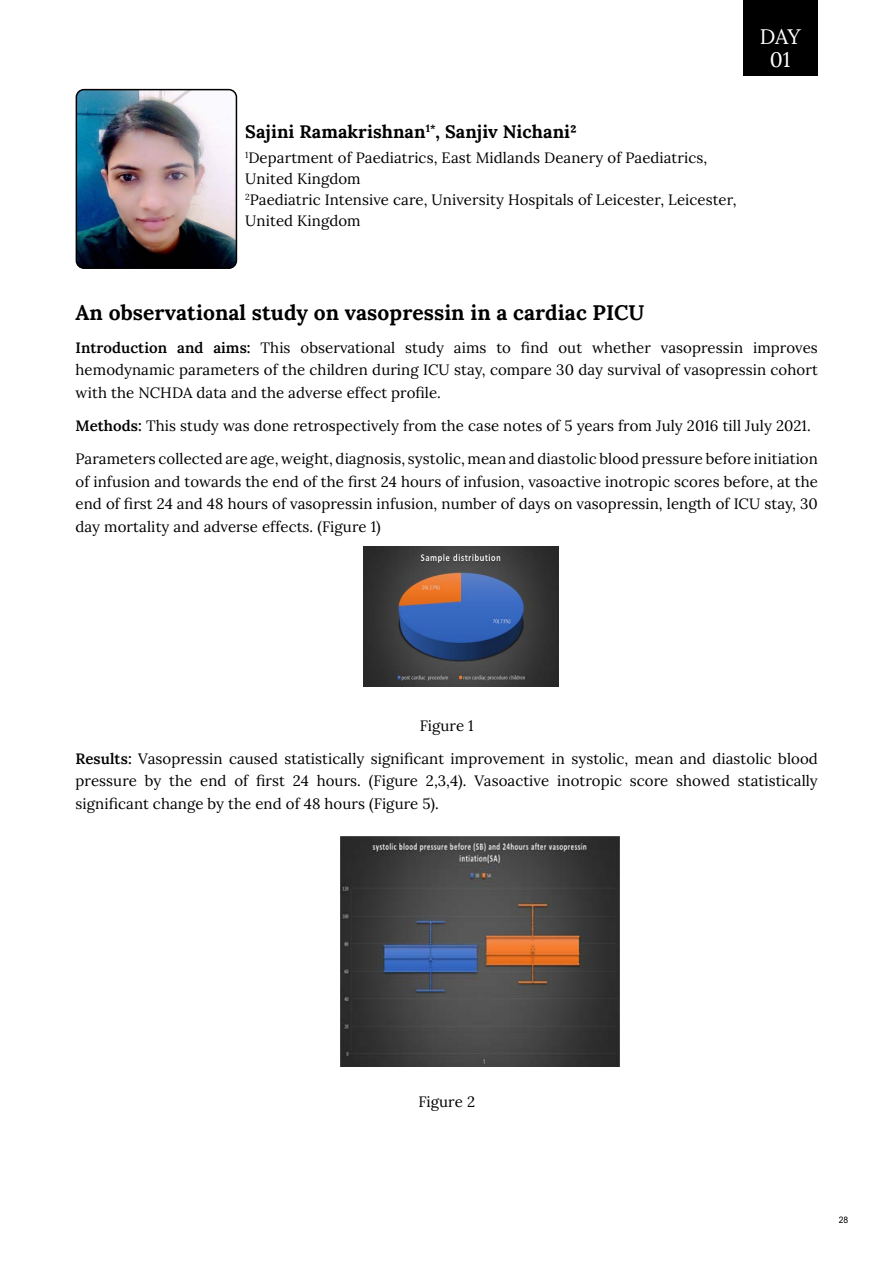
<style>
.page{position:relative;width:893px;height:1263px;background:#fff}
.page>*{position:absolute;margin:0;border:0;box-sizing:border-box;transform-origin:0 0}
.t1{font:700 21px "Lora";letter-spacing:.005em;color:#000}
.t2{font:21px/23.2px "Lora";color:#fff;text-align:center}
.t3{font:700 18px "Lora";letter-spacing:.005em;color:#000}
.t4{font:15px/22.5px "Lora";letter-spacing:.005em;color:#000;text-align:justify}
.t5{font:9px "Arial";color:#000;scale:.95 1}
.s1{font-weight:600}
</style>
<div class="page">
<div style="left:743px;top:0;width:74px;height:76px;background:#000"></div>
<img style="left:76px;top:90px;width:158px;height:176px">
<div style="left:76px;top:89px;width:161px;height:180px;border:2px solid #000;border-radius:8px"></div>
<img style="left:363px;top:546px;width:195px;height:140px">
<img style="left:340px;top:836px;width:280px;height:230px">
<p class="t3" style="left:245px;top:117px;width:333px">Sajini Ramakrishnan<sup>1*</sup>, Sanjiv Nichani²</p>
<p class="t4" style="left:245px;top:146px;width:493px;line-height:21px;text-align:left"><sup>1</sup>Department of Paediatrics, East Midlands Deanery of Paediatrics, United Kingdom<br><sup>2</sup>Paediatric Intensive care, University Hospitals of Leicester, Leicester, United Kingdom</p>
<h1 class="t2" style="left:760px;top:23px;width:43px">DAY<br>01</h1>
<h1 class="t1" style="left:76px;top:295px;width:570px">An observational study on vasopressin in a cardiac PICU</h1>
<p class="t4" style="left:76px;top:335px;width:744px"><span class="s1">Introduction and aims:</span> This observational study aims to find out whether vasopressin improves hemodynamic parameters of the children during ICU stay, compare 30 day survival of vasopressin cohort with the NCHDA data and the adverse effect profile.</p>
<p class="t4" style="left:76px;top:413px;width:737px"><span class="s1">Methods:</span> This study was done retrospectively from the case notes of 5 years from July 2016 till July 2021.</p>
<p class="t4" style="left:76px;top:447px;width:744px">Parameters collected are age, weight, diagnosis, systolic, mean and diastolic blood pressure before initiation of infusion and towards the end of the first 24 hours of infusion, vasoactive inotropic scores before, at the end of first 24 and 48 hours of vasopressin infusion, number of days on vasopressin, length of ICU stay, 30 day mortality and adverse effects. (Figure 1)</p>
<p class="t4" style="left:420px;top:713px;width:56px">Figure 1</p>
<p class="t4" style="left:76px;top:746px;width:744px"><span class="s1">Results:</span> Vasopressin caused statistically significant improvement in systolic, mean and diastolic blood pressure by the end of first 24 hours. (Figure 2,3,4). Vasoactive inotropic score showed statistically significant change by the end of 48 hours (Figure 5).</p>
<p class="t4" style="left:418px;top:1089px;width:58px">Figure 2</p>
<p class="t5" style="left:839px;top:1213px;width:11px">28</p>
</div>
